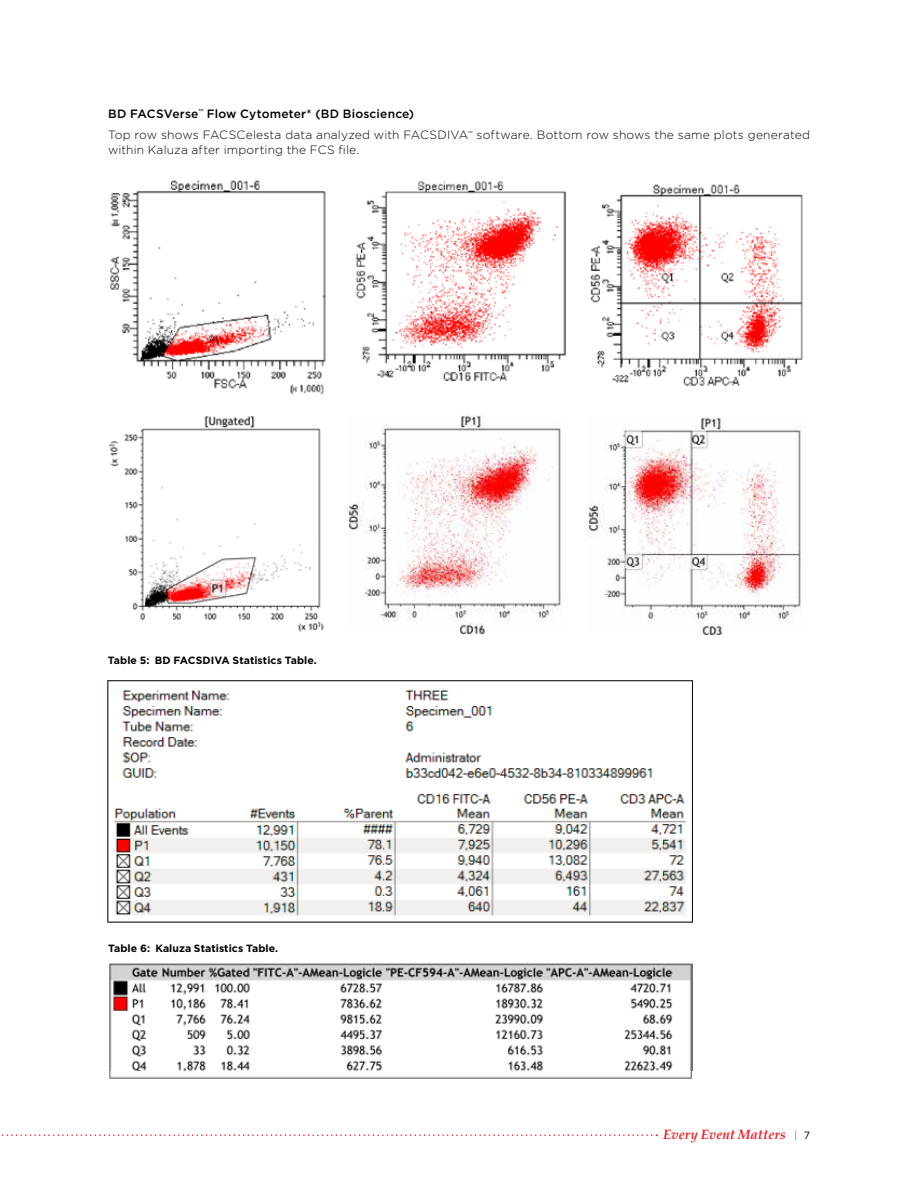
<style>
.page{position:relative;width:918px;height:1188px;background:#fff}
.page>*{position:absolute;margin:0;border:0;box-sizing:border-box;transform-origin:0 0}
.t1{font:italic 700 13.5px "Palatino";color:#ed1d24}
.t2{font:300 12px/21.9px "Gotham";letter-spacing:.015em;color:#000}
.t3{font:700 10.5px "Gotham";letter-spacing:.005em;color:#000}
.s1{font-weight:500}
.s2{font-family:"Gotham";font-weight:400;font-style:normal;font-size:10.5px;color:#7e868c}
.s3{font-family:"Gotham";font-weight:400;font-style:normal;font-size:10.5px;color:#000}
</style>
<div class="page">
<svg style="left:1px;top:1134px;width:656px;height:2px"></svg>
<img style="left:110px;top:180px;width:216px;height:214px">
<img style="left:109px;top:416px;width:215px;height:216px">
<img style="left:356px;top:181px;width:210px;height:201px">
<img style="left:347px;top:415px;width:215px;height:219px">
<img style="left:590px;top:184px;width:213px;height:202px">
<img style="left:587px;top:416px;width:215px;height:219px">
<img style="left:108px;top:680px;width:584px;height:243px">
<img style="left:109px;top:963px;width:583px;height:109px">
<img style="left:109px;top:1072px;width:583px;height:7px">
<p class="t2" style="left:108px;top:102px;width:703px"><span class="s1">BD FACSVerse</span><sup>™</sup> <span class="s1">Flow Cytometer* (BD Bioscience)<br></span>Top row shows FACSCelesta data analyzed with FACSDIVA<sup>™</sup> software. Bottom row shows the same plots generated</p>
<p class="t2" style="left:108px;top:138px;width:253px">within Kaluza after importing the FCS file.</p>
<p class="t3" style="left:108px;top:653px;width:211px">Table 5: BD FACSDIVA Statistics Table.</p>
<p class="t3" style="left:108px;top:942px;width:172px">Table 6: Kaluza Statistics Table.</p>
<p class="t1" style="left:663px;top:1123px;width:148px">Every Event Matters <span class="s2">|</span> <span class="s3">7</span></p>
</div>
